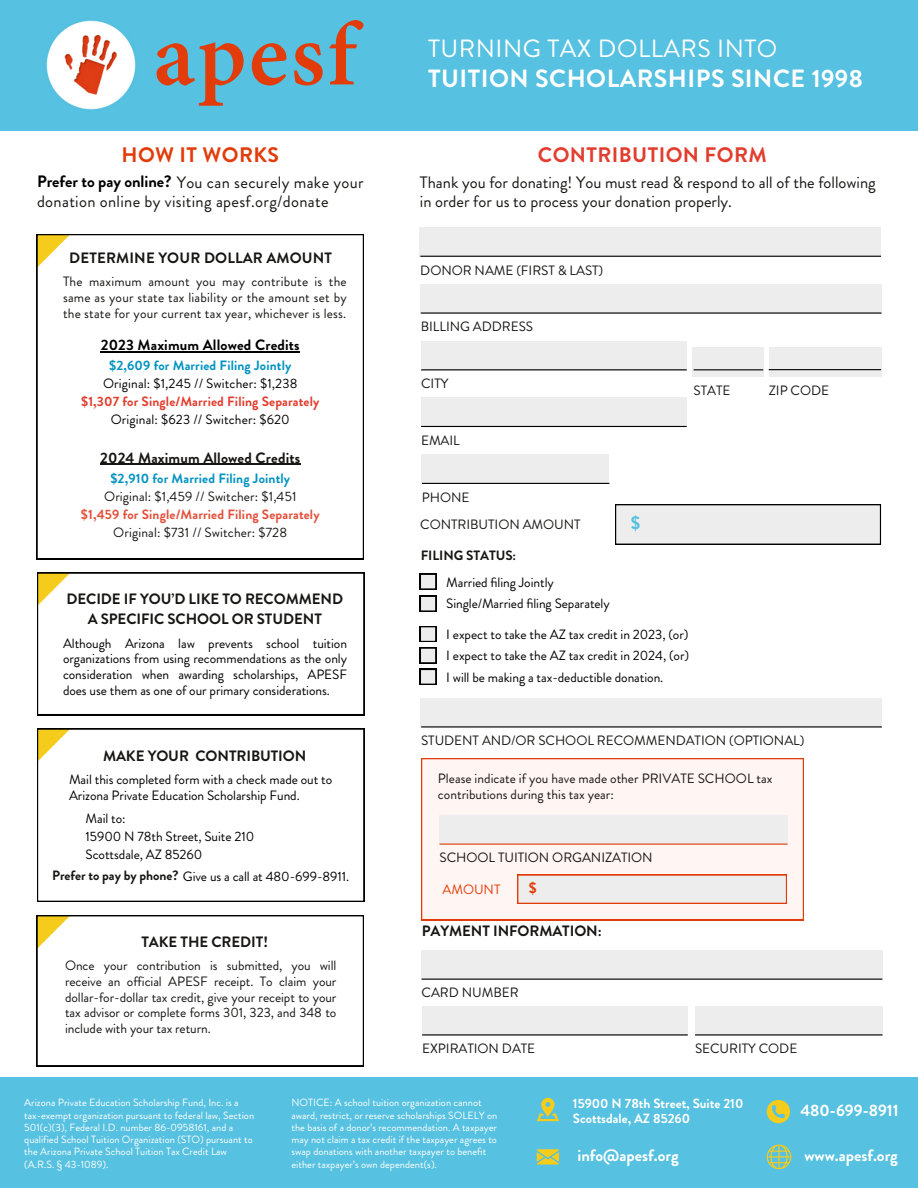
<style>
.page{position:relative;width:918px;height:1188px;background:#fff}
.page>*{position:absolute;margin:0;border:0;box-sizing:border-box;transform-origin:0 0}
.t1{font:600 91.2px "Minion Pro";letter-spacing:.025em;color:#e23c0a}
.t2{font:700 24.9px/29.2px "Brandon Grotesque";letter-spacing:.02em;color:#fff}
.t3{font:700 21px "Brandon Grotesque";letter-spacing:.02em;color:#e23d2e}
.t4{font:700 21px "Brandon Grotesque";letter-spacing:.02em;color:#e23c0a}
.t5{font:700 18px "Brandon Grotesque";color:#56c1e0}
.t6{font:16.5px/19.2px "Brandon Grotesque";color:#171615}
.t7{font:16.5px/19.2px "Brandon Grotesque";letter-spacing:.02em;color:#171615}
.t8{font:700 16.5px "Brandon Grotesque";color:#fff}
.t9{font:700 15px/20.2px "Brandon Grotesque";letter-spacing:-.005em;color:#171615;text-align:center}
.t10{font:700 15px "Brandon Grotesque";letter-spacing:.01em;color:#000}
.t11{font:700 15px "Brandon Grotesque";color:#e23c0a}
.t12{font:13.5px/15.8px "Brandon Grotesque";letter-spacing:-.005em;color:#171615;text-align:justify}
.t13{font:13.5px/15.8px "Brandon Grotesque";letter-spacing:-.005em;color:#000;text-align:justify}
.t14{font:700 13.5px "Brandon Grotesque";letter-spacing:.01em;color:#0093c1}
.t15{font:700 13.5px "Brandon Grotesque";letter-spacing:.01em;color:#e23d2e}
.t16{font:700 13.5px "Brandon Grotesque";letter-spacing:.01em;color:#e4503c}
.t17{font:700 13.5px "Brandon Grotesque";letter-spacing:-.005em;color:#171615}
.t18{font:13.5px "Brandon Grotesque";letter-spacing:-.005em;color:#e23c0a}
.t19{font:700 13.35px "Brandon Grotesque";color:#fff}
.t20{font:10.5px/12.3px "Brandon Grotesque";color:#fff}
.s1{font-weight:700;color:#000}
.s2{font-weight:700;color:#171615}
.s3{font-weight:400}
</style>
<div class="page">
<div style="left:0;top:0;width:918px;height:131px;background:#56c1e0"></div>
<svg style="left:37px;top:234px;width:327px;height:325px"></svg>
<svg style="left:37px;top:573px;width:327px;height:142px"></svg>
<svg style="left:37px;top:915px;width:327px;height:151px"></svg>
<svg style="left:37px;top:729px;width:327px;height:173px"></svg>
<div style="left:420px;top:228px;width:461px;height:29px;background:#ededed"></div>
<hr style="left:420px;top:256px;width:461px;height:1px;background:#000">
<div style="left:420px;top:284px;width:461px;height:30px;background:#ededed"></div>
<hr style="left:421px;top:312px;width:460px;height:2px;background:#000">
<div style="left:421px;top:341px;width:266px;height:29px;background:#ededed"></div>
<hr style="left:421px;top:369px;width:266px;height:1px;background:#000">
<div style="left:692px;top:348px;width:71px;height:29px;background:#ededed"></div>
<hr style="left:694px;top:369px;width:69px;height:1px;background:#000">
<div style="left:769px;top:348px;width:112px;height:29px;background:#ededed"></div>
<hr style="left:769px;top:369px;width:112px;height:1px;background:#000">
<div style="left:421px;top:398px;width:266px;height:29px;background:#ededed"></div>
<hr style="left:421px;top:426px;width:266px;height:1px;background:#000">
<div style="left:422px;top:455px;width:187px;height:29px;background:#ededed"></div>
<hr style="left:422px;top:483px;width:187px;height:1px;background:#000">
<svg style="left:420px;top:574px;width:16px;height:16px"></svg>
<div style="left:421px;top:698px;width:461px;height:29px;background:#ededed"></div>
<hr style="left:421px;top:726px;width:461px;height:1px;background:#000">
<div style="left:421px;top:950px;width:461px;height:30px;background:#ededed"></div>
<hr style="left:422px;top:979px;width:460px;height:1px;background:#000">
<svg style="left:420px;top:596px;width:16px;height:16px"></svg>
<svg style="left:420px;top:626px;width:16px;height:16px"></svg>
<svg style="left:420px;top:648px;width:16px;height:15px"></svg>
<svg style="left:420px;top:669px;width:16px;height:16px"></svg>
<div style="left:422px;top:1006px;width:266px;height:29px;background:#ededed"></div>
<hr style="left:422px;top:1034px;width:266px;height:1px;background:#000">
<div style="left:695px;top:1006px;width:188px;height:29px;background:#ededed"></div>
<hr style="left:695px;top:1034px;width:188px;height:1px;background:#000">
<div style="left:0;top:1078px;width:918px;height:110px;background:#56c1e0"></div>
<img style="left:46px;top:20px;width:90px;height:90px">
<hr style="left:101px;top:351px;width:199px;height:1px;background:#000">
<hr style="left:100px;top:464px;width:200px;height:1px;background:#171615">
<div style="left:421px;top:758px;width:383px;height:162px;background:#fff5f2"></div>
<div style="left:439px;top:815px;width:349px;height:30px;background:#ededed"></div>
<hr style="left:440px;top:844px;width:348px;height:1px;background:#e23c0a">
<svg style="left:517px;top:875px;width:270px;height:29px;background:#ecdfdb"></svg>
<svg style="left:537px;top:1098px;width:22px;height:23px"></svg>
<svg style="left:537px;top:1149px;width:22px;height:16px"></svg>
<svg style="left:767px;top:1100px;width:23px;height:23px"></svg>
<svg style="left:767px;top:1145px;width:24px;height:24px"></svg>
<svg style="left:615px;top:504px;width:266px;height:41px;background:#dbdbdb"></svg>
<h5 class="t1" style="left:154px;top:18px;width:204px">apesf</h5>
<p class="t4" style="left:121px;top:140px;width:159px">HOW IT WORKS</p>
<p class="t7" style="left:37px;top:173px;width:328px"><span class="s1">Prefer to pay online?</span> You can securely make your donation online by visiting apesf.org/donate</p>
<h4 class="t9" style="left:69px;top:248px;width:264px">DETERMINE YOUR DOLLAR AMOUNT</h4>
<p class="t12" style="left:63px;top:274px;width:285px">The maximum amount you may contribute is the same as your state tax liability or the amount set by the state for your current tax year, whichever is less.</p>
<p class="t10" style="left:101px;top:334px;width:200px">2023 Maximum Allowed Credits</p>
<p class="t14" style="left:109px;top:356px;width:184px">$2,609 for Married Filing Jointly</p>
<p class="t13" style="left:103px;top:376px;width:196px">Original: $1,245 // Switcher: $1,238</p>
<p class="t15" style="left:81px;top:392px;width:240px">$1,307 for Single/Married Filing Separately</p>
<p class="t13" style="left:111px;top:412px;width:181px">Original: $623 // Switcher: $620</p>
<p class="t9" style="left:100px;top:447px;width:202px">2024 Maximum Allowed Credits</p>
<p class="t14" style="left:110px;top:469px;width:181px">$2,910 for Married Filing Jointly</p>
<p class="t12" style="left:104px;top:488px;width:194px">Original: $1,459 // Switcher: $1,451</p>
<p class="t16" style="left:81px;top:505px;width:240px">$1,459 for Single/Married Filing Separately</p>
<p class="t12" style="left:113px;top:524px;width:175px">Original: $731 // Switcher: $728</p>
<p class="t9" style="left:66px;top:589px;width:278px">DECIDE IF YOU’D LIKE TO RECOMMEND<br>A SPECIFIC SCHOOL OR STUDENT</p>
<p class="t13" style="left:63px;top:635px;width:286px">Although Arizona law prevents school tuition organizations from using recommendations as the only consideration when awarding scholarships, APESF does use them as one of our primary considerations.</p>
<p class="t9" style="left:103px;top:746px;width:205px">MAKE YOUR CONTRIBUTION</p>
<p class="t13" style="left:69px;top:772px;width:265px">Mail this completed form with a check made out to</p>
<h4 class="t13" style="left:69px;top:787px;width:232px">Arizona Private Education Scholarship Fund.</h4>
<p class="t13" style="left:86px;top:810px;width:42px">Mail to:</p>
<h4 class="t13" style="left:86px;top:828px;width:170px">15900 N 78th Street, Suite 210</h4>
<p class="t13" style="left:86px;top:846px;width:118px">Scottsdale, AZ 85260</p>
<p class="t13" style="left:52px;top:869px;width:299px"><span class="s2">Prefer to pay by phone?</span> Give us a call at 480-699-8911.</p>
<p class="t9" style="left:142px;top:932px;width:128px">TAKE THE CREDIT!</p>
<p class="t12" style="left:65px;top:958px;width:273px">Once your contribution is submitted, you will receive an official APESF receipt. To claim your dollar-for-dollar tax credit, give your receipt to your tax advisor or complete forms 301, 323, and 348 to include with your tax return.</p>
<p class="t2" style="left:428px;top:34px;width:436px"><span class="s3">TURNING TAX DOLLARS INTO<br></span>TUITION SCHOLARSHIPS SINCE 1998</p>
<h6 class="t3" style="left:538px;top:140px;width:230px">CONTRIBUTION FORM</h6>
<h3 class="t6" style="left:420px;top:173px;width:457px">Thank you for donating! You must read &amp; respond to all of the following in order for us to process your donation properly.</h3>
<p class="t12" style="left:420px;top:262px;width:184px">DONOR NAME (FIRST &amp; LAST)</p>
<p class="t12" style="left:421px;top:319px;width:114px">BILLING ADDRESS</p>
<p class="t12" style="left:421px;top:376px;width:29px">CITY</p>
<h1 class="t12" style="left:421px;top:432px;width:40px">EMAIL</h1>
<h4 class="t12" style="left:422px;top:489px;width:49px">PHONE</h4>
<p class="t12" style="left:420px;top:517px;width:162px">CONTRIBUTION AMOUNT</p>
<p class="t17" style="left:421px;top:546px;width:97px">FILING STATUS:</p>
<h5 class="t5" style="left:631px;top:510px;width:11px">$</h5>
<p class="t12" style="left:694px;top:382px;width:38px">STATE</p>
<p class="t12" style="left:769px;top:382px;width:62px">ZIP CODE</p>
<p class="t13" style="left:446px;top:574px;width:109px">Married filing Jointly</p>
<p class="t13" style="left:446px;top:626px;width:244px">I expect to take the AZ tax credit in 2023, (or)</p>
<p class="t13" style="left:446px;top:648px;width:244px">I expect to take the AZ tax credit in 2024, (or)</p>
<p class="t13" style="left:446px;top:669px;width:219px">I will be making a tax-deductible donation.</p>
<p class="t13" style="left:446px;top:596px;width:165px">Single/Married filing Separately</p>
<p class="t12" style="left:421px;top:733px;width:385px">STUDENT AND/OR SCHOOL RECOMMENDATION (OPTIONAL)</p>
<p class="t12" style="left:438px;top:770px;width:336px">Please indicate if you have made other PRIVATE SCHOOL tax contributions during this tax year:</p>
<p class="t12" style="left:440px;top:850px;width:215px">SCHOOL TUITION ORGANIZATION</p>
<p class="t18" style="left:443px;top:880px;width:59px">AMOUNT</p>
<p class="t11" style="left:529px;top:877px;width:9px">$</p>
<h4 class="t9" style="left:422px;top:921px;width:182px">PAYMENT INFORMATION:</h4>
<p class="t12" style="left:422px;top:985px;width:99px">CARD NUMBER</p>
<h2 class="t12" style="left:422px;top:1041px;width:115px">EXPIRATION DATE</h2>
<p class="t12" style="left:695px;top:1041px;width:104px">SECURITY CODE</p>
<p class="t20" style="left:24px;top:1097px;width:231px">Arizona Private Education Scholarship Fund, Inc. is a tax-exempt organization pursuant to federal law, Section 501(c)(3), Federal I.D. number 86-0958161, and a qualified School Tuition Organization (STO) pursuant to the Arizona Private School Tuition Tax Credit Law (A.R.S. § 43-1089).</p>
<p class="t20" style="left:291px;top:1097px;width:207px">NOTICE: A school tuition organization cannot award, restrict, or reserve scholarships SOLELY on the basis of a donor’s recommendation. A taxpayer may not claim a tax credit if the taxpayer agrees to swap donations with another taxpayer to benefit either taxpayer’s own dependent(s).</p>
<p class="t19" style="left:573px;top:1094px;width:172px">15900 N 78th Street, Suite 210</p>
<p class="t19" style="left:573px;top:1109px;width:119px">Scottsdale, AZ 85260</p>
<p class="t8" style="left:577px;top:1144px;width:103px">info@apesf.org</p>
<p class="t8" style="left:800px;top:1099px;width:100px">480-699-8911</p>
<p class="t8" style="left:804px;top:1144px;width:95px">www.apesf.org</p>
</div>
